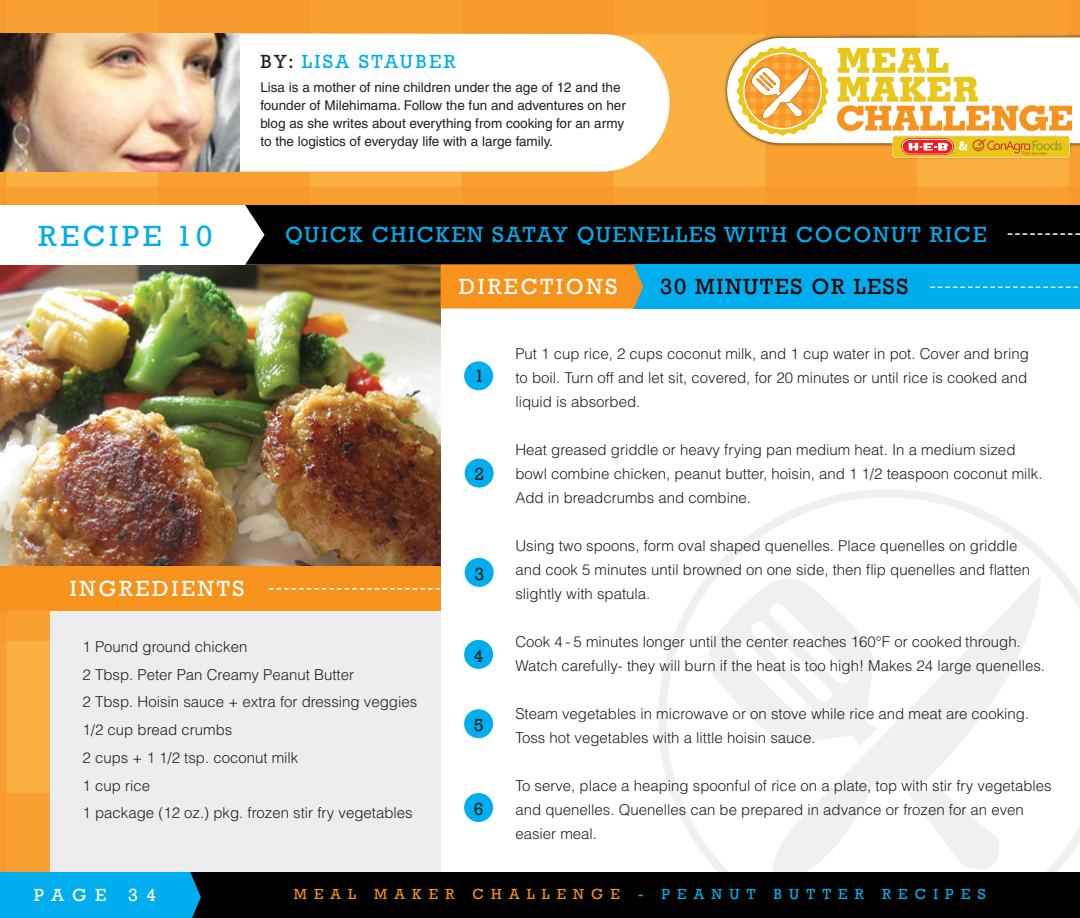
<style>
.page{position:relative;width:1080px;height:918px;background:#fff}
.page>*{position:absolute;margin:0;border:0;box-sizing:border-box;transform-origin:0 0}
.t1{font:30px "Rockwell";color:#00aded}
.t2{font:22.5px "Rockwell";letter-spacing:.075em;color:#00aeef}
.t3{font:22.5px "Rockwell";letter-spacing:.12em;color:#fff}
.t4{font:22.5px "Rockwell";letter-spacing:.075em;color:#000}
.t5{font:19.5px "Rockwell";color:#00aeef}
.t6{font:18px "Rockwell";color:#231f20}
.t7{font:18px "Rockwell";color:#fff}
.t8{font:300 15px/24px "Helvetica";color:#231f20}
.t9{font:15px "Rockwell";letter-spacing:.48em;color:#f7931d}
.t10{font:15px "Rockwell";letter-spacing:.48em;color:#00aeef}
.t11{font:13.5px/18px "Helvetica";color:#231f20}
.s1{color:#231f20}
.s2{color:#00aeef}
</style>
<div class="page">
<img style="left:0;top:0;width:1080px;height:918px">
<h1 class="t1" style="left:39px;top:218px;width:89px">RECIPE</h1>
<h1 class="t1" style="left:176px;top:218px;width:38px">10</h1>
<h3 class="t5" style="left:260px;top:50px;width:55px"><span class="s1">BY :</span> LISA</h3>
<h3 class="t5" style="left:359px;top:50px;width:14px">STA</h3>
<h3 class="t5" style="left:400px;top:50px;width:57px">UBER</h3>
<p class="t11" style="left:260px;top:79px;width:367px">Lisa is a mother of nine children under the age of 12 and the founder of Milehimama. Follow the fun and adventures on her blog as she writes about everything from cooking for an army to the logistics of everyday life with a large family.</p>
<h2 class="t2" style="left:285px;top:222px;width:168px">QUICK CHICKEN</h2>
<h2 class="t2" style="left:492px;top:222px;width:16px">SATA</h2>
<h2 class="t2" style="left:553px;top:222px;width:76px">Y QUENELLES</h2>
<h2 class="t2" style="left:724px;top:222px;width:17px">WITH</h2>
<h2 class="t2" style="left:796px;top:222px;width:191px">COCONUT RICE</h2>
<h2 class="t3" style="left:459px;top:273px;width:160px">DIRECTIONS</h2>
<h2 class="t4" style="left:660px;top:273px;width:250px">30 MINUTES OR LESS</h2>
<h2 class="t3" style="left:70px;top:575px;width:176px">INGREDIENTS</h2>
<p class="t8" style="left:83px;top:633px;width:336px;line-height:27.8px">1 Pound ground chicken<br>2 Tbsp. Peter Pan Creamy Peanut Butter<br>2 Tbsp. Hoisin sauce + extra for dressing veggies<br>1/2 cup bread crumbs<br>2 cups + 1 1/2 tsp. coconut milk<br>1 cup rice<br>1 package (12 oz.) pkg. frozen stir fry vegetables</p>
<p class="t6" style="left:474px;top:366px;width:11px">1</p>
<p class="t6" style="left:474px;top:464px;width:11px">2</p>
<p class="t6" style="left:474px;top:563px;width:11px">3</p>
<p class="t6" style="left:474px;top:645px;width:11px">4</p>
<p class="t6" style="left:474px;top:714px;width:11px">5</p>
<p class="t6" style="left:474px;top:798px;width:11px">6</p>
<p class="t8" style="left:515px;top:341px;width:515px;text-align:justify">Put 1 cup rice, 2 cups coconut milk, and 1 cup water in pot. Cover and bring to boil. Turn off and let sit, covered, for 20 minutes or until rice is cooked and liquid is absorbed.</p>
<p class="t8" style="left:515px;top:437px;width:529px">Heat greased griddle or heavy frying pan medium heat. In a medium sized bowl combine chicken, peanut butter, hoisin, and 1 1/2 teaspoon coconut milk.<br>Add in breadcrumbs and combine.</p>
<p class="t8" style="left:515px;top:533px;width:516px">Using two spoons, form oval shaped quenelles. Place quenelles on griddle and cook 5 minutes until browned on one side, then flip quenelles and flatten slightly with spatula.</p>
<p class="t8" style="left:515px;top:629px;width:531px">Cook 4 - 5 minutes longer until the center reaches 160°F or cooked through.<br>Watch carefully- they will burn if the heat is too high! Makes 24 large quenelles.</p>
<p class="t8" style="left:515px;top:701px;width:515px">Steam vegetables in microwave or on stove while rice and meat are cooking.<br>Toss hot vegetables with a little hoisin sauce.</p>
<p class="t8" style="left:515px;top:773px;width:538px">To serve, place a heaping spoonful of rice on a plate, top with stir fry vegetables and quenelles. Quenelles can be prepared in advance or frozen for an even easier meal.</p>
<p class="t7" style="left:34px;top:884px;width:19px">PAGE</p>
<p class="t7" style="left:128px;top:884px;width:30px">3 4</p>
<p class="t9" style="left:294px;top:885px;width:159px">MEAL MAKER</p>
<p class="t9" style="left:473px;top:885px;width:315px">CHALLENGE <span class="s2">- PEANU T BU</span></p>
<p class="t10" style="left:807px;top:885px;width:56px">TTER</p>
<p class="t10" style="left:882px;top:885px;width:105px">REC IPES</p>
</div>
